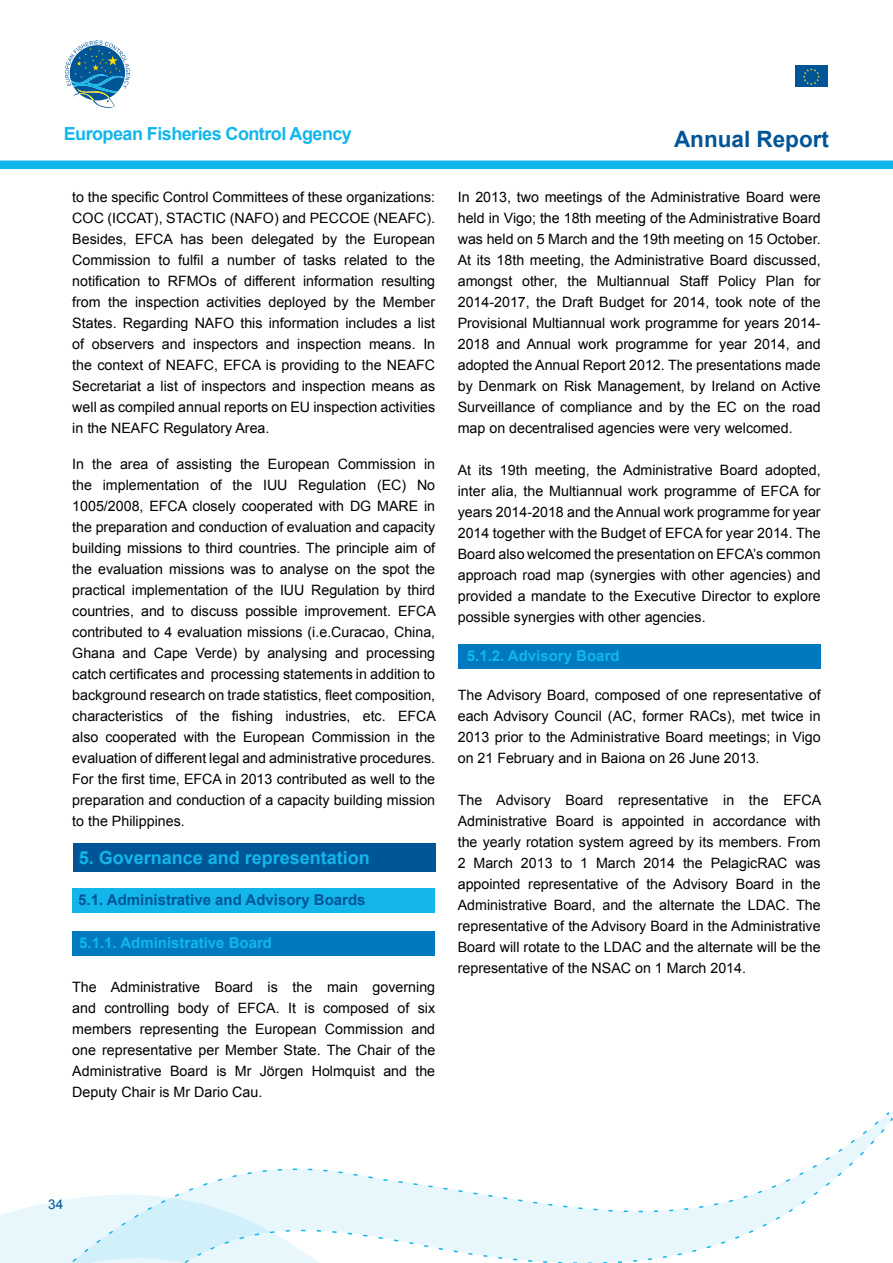
<style>
.page{position:relative;width:893px;height:1263px;background:#fff}
.page>*{position:absolute;margin:0;border:0;box-sizing:border-box;transform-origin:0 0}
.t1{font:700 22.5px "Arial";color:#005596}
.t2{font:700 18px "Arial";letter-spacing:-.03em;color:#13b6ea}
.t3{font:700 18px "Arial";color:#13b6ea}
.t4{font:700 15px "Arial";color:#13b6ea}
.t5{font:700 15px "Arial";color:#005596}
.t6{font:14.25px/21px "Arial";color:#000;text-align:justify}
.t7{font:13.5px "Arial";color:#005596}
</style>
<div class="page">
<svg style="left:0;top:1112px;width:893px;height:151px"></svg>
<div style="left:0;top:161px;width:893px;height:8px;background:#13b6ea"></div>
<div style="left:795px;top:66px;width:33px;height:21px;background:#005596"></div>
<svg style="left:803px;top:68px;width:17px;height:17px"></svg>
<svg style="left:65px;top:40px;width:65px;height:68px"></svg>
<div style="left:73px;top:843px;width:362px;height:29px;background:#005596"></div>
<div style="left:72px;top:888px;width:363px;height:25px;background:#13b6ea"></div>
<div style="left:72px;top:930px;width:363px;height:25px;background:#0079c1"></div>
<div style="left:458px;top:644px;width:363px;height:25px;background:#0079c1"></div>
<p class="t2" style="left:64px;top:121px;width:290px">European Fisheries Control Agency</p>
<p class="t6" style="left:72px;top:186px;width:364px">to the specific Control Committees of these organizations:<br>COC (ICCAT), STACTIC (NAFO) and PECCOE (NEAFC).<br>Besides, EFCA has been delegated by the European Commission to fulfil a number of tasks related to the notification to RFMOs of different information resulting from the inspection activities deployed by the Member States. Regarding NAFO this information includes a list of observers and inspectors and inspection means. In the context of NEAFC, EFCA is providing to the NEAFC Secretariat a list of inspectors and inspection means as well as compiled annual reports on EU inspection activities in the NEAFC Regulatory Area.</p>
<p class="t6" style="left:72px;top:453px;width:365px">In the area of assisting the European Commission in the implementation of the IUU Regulation (EC) No 1005/2008, EFCA closely cooperated with DG MARE in the preparation and conduction of evaluation and capacity building missions to third countries. The principle aim of the evaluation missions was to analyse on the spot the practical implementation of the IUU Regulation by third countries, and to discuss possible improvement. EFCA contributed to 4 evaluation missions (i.e.Curacao, China, Ghana and Cape Verde) by analysing and processing catch certificates and processing statements in addition to background research on trade statistics, fleet composition, characteristics of the fishing industries, etc. EFCA also cooperated with the European Commission in the evaluation of different legal and administrative procedures.<br>For the first time, EFCA in 2013 contributed as well to the preparation and conduction of a capacity building mission to the Philippines.</p>
<p class="t3" style="left:79px;top:845px;width:293px">5. Governance and representation</p>
<p class="t5" style="left:78px;top:890px;width:289px">5.1. Administrative and Advisory Boards</p>
<p class="t4" style="left:79px;top:932px;width:194px">5.1.1. Administrative Board</p>
<p class="t6" style="left:72px;top:977px;width:364px">The Administrative Board is the main governing and controlling body of EFCA. It is composed of six members representing the European Commission and one representative per Member State. The Chair of the Administrative Board is Mr Jörgen Holmquist and the Deputy Chair is Mr Dario Cau.</p>
<h1 class="t1" style="left:674px;top:124px;width:157px">Annual Report</h1>
<p class="t6" style="left:458px;top:187px;width:364px">In 2013, two meetings of the Administrative Board were held in Vigo; the 18th meeting of the Administrative Board was held on 5 March and the 19th meeting on 15 October.<br>At its 18th meeting, the Administrative Board discussed, amongst other, the Multiannual Staff Policy Plan for 2014-2017, the Draft Budget for 2014, took note of the Provisional Multiannual work programme for years 2014- 2018 and Annual work programme for year 2014, and adopted the Annual Report 2012. The presentations made by Denmark on Risk Management, by Ireland on Active Surveillance of compliance and by the EC on the road map on decentralised agencies were very welcomed.</p>
<p class="t6" style="left:458px;top:460px;width:364px">At its 19th meeting, the Administrative Board adopted, inter alia, the Multiannual work programme of EFCA for years 2014-2018 and the Annual work programme for year 2014 together with the Budget of EFCA for year 2014. The Board also welcomed the presentation on EFCA’s common approach road map (synergies with other agencies) and provided a mandate to the Executive Director to explore possible synergies with other agencies.</p>
<p class="t4" style="left:467px;top:646px;width:154px">5.1.2. Advisory Board</p>
<p class="t6" style="left:458px;top:685px;width:364px">The Advisory Board, composed of one representative of each Advisory Council (AC, former RACs), met twice in 2013 prior to the Administrative Board meetings; in Vigo on 21 February and in Baiona on 26 June 2013.</p>
<p class="t6" style="left:458px;top:790px;width:365px">The Advisory Board representative in the EFCA Administrative Board is appointed in accordance with the yearly rotation system agreed by its members. From 2 March 2013 to 1 March 2014 the PelagicRAC was appointed representative of the Advisory Board in the Administrative Board, and the alternate the LDAC. The representative of the Advisory Board in the Administrative Board will rotate to the LDAC and the alternate will be the representative of the NSAC on 1 March 2014.</p>
<p class="t7" style="left:48px;top:1195px;width:17px">34</p>
</div>
